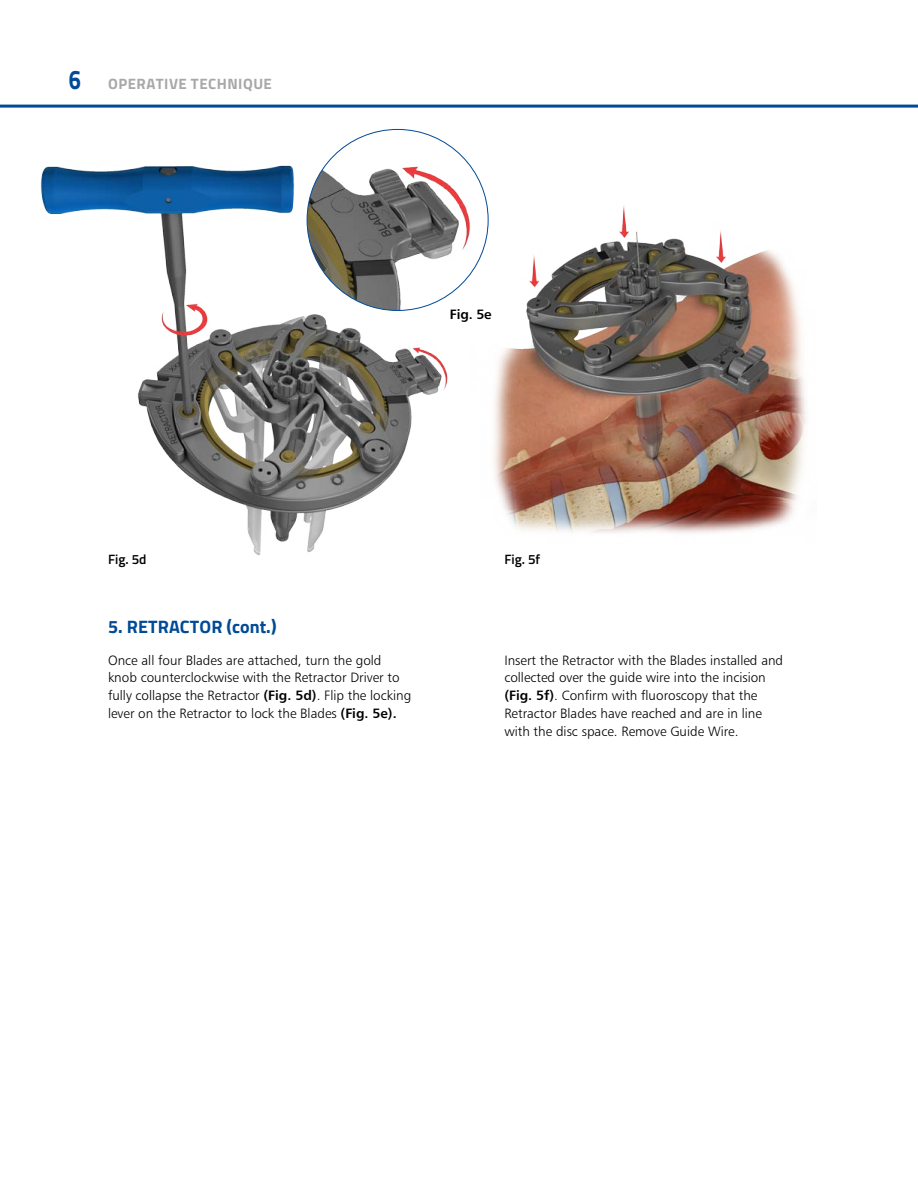
<style>
.page{position:relative;width:918px;height:1188px;background:#fff}
.page>*{position:absolute;margin:0;border:0;box-sizing:border-box;transform-origin:0 0}
.t1{font:700 27px "Titillium";color:#004a97;scale:.8 1}
.t2{font:700 18px "Titillium";letter-spacing:.005em;color:#004a97}
.t3{font:700 15px "Titillium";letter-spacing:.035em;color:#a9a8a9}
.t4{font:13.5px/18px "Humanist 777 BT Light B";color:#000}
.t5{font:600 13.5px "Titillium";letter-spacing:-.005em;color:#000}
.t6{font:13.5px "Humanist 777 BT Bold B";color:#000}
.s1{font-family:"Humanist 777 BT Bold B"}
</style>
<div class="page">
<hr style="left:0;top:105px;width:918px;height:3px;background:#004a97">
<img style="left:40px;top:160px;width:414px;height:395px">
<img style="left:471px;top:198px;width:335px;height:335px">
<img style="left:307px;top:129px;width:181px;height:181px;border-radius:91px">
<h1 class="t1" style="left:69px;top:59px;width:17px">6</h1>
<p class="t3" style="left:108px;top:72px;width:165px">OPERATIVE TECHNIQUE</p>
<p class="t6" style="left:450px;top:306px;width:43px">Fig. 5e</p>
<p class="t5" style="left:108px;top:549px;width:40px">Fig. 5d</p>
<p class="t5" style="left:504px;top:549px;width:37px">Fig. 5f</p>
<h2 class="t2" style="left:108px;top:613px;width:170px">5. RETRACTOR (cont.)</h2>
<p class="t4" style="left:108px;top:651px;width:305px">Once all four Blades are attached, turn the gold knob counterclockwise with the Retractor Driver to fully collapse the Retractor <span class="s1">(Fig. 5d)</span>. Flip the locking lever on the Retractor to lock the Blades <span class="s1">(Fig. 5e).</span></p>
<p class="t4" style="left:504px;top:651px;width:280px">Insert the Retractor with the Blades installed and collected over the guide wire into the incision <span class="s1">(Fig. 5f)</span>. Confirm with fluoroscopy that the Retractor Blades have reached and are in line with the disc space. Remove Guide Wire.</p>
</div>
